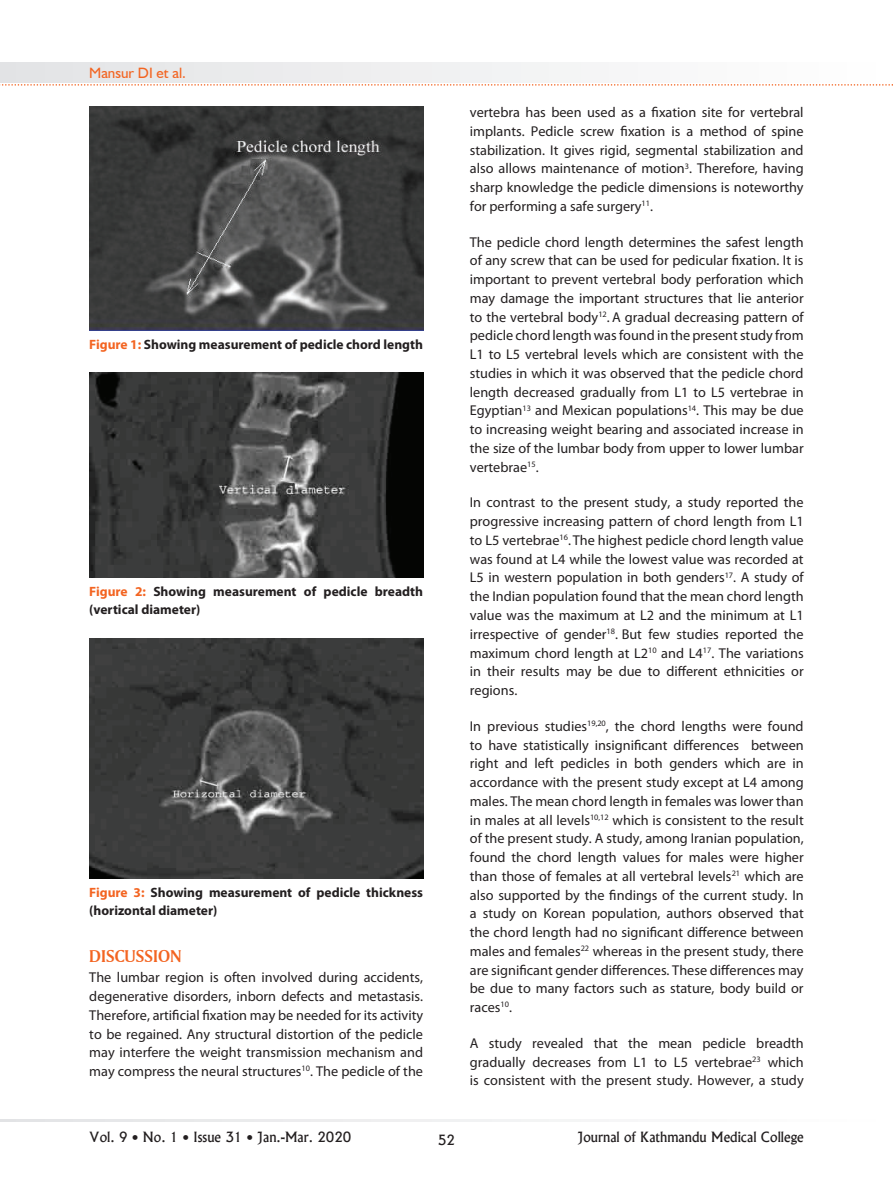
<style>
.page{position:relative;width:893px;height:1191px;background:#fff}
.page>*{position:absolute;margin:0;border:0;box-sizing:border-box;transform-origin:0 0}
.t1{font:18px "Amerigo BT Bold A";color:#f36421}
.t2{font:15px "Humanist 521 BT";color:#f36421}
.t3{font:14.25px/18.8px "Myriad Pro";color:#231f20;text-align:justify}
.t4{font:700 13.5px/18px "Myriad Pro";color:#231f20}
.t5{font:13.5px "Alaska";color:#231f20}
.s1{color:#f36421}
</style>
<div class="page">
<svg style="left:0;top:1119px;width:581px;height:2px"></svg>
<svg style="left:0;top:63px;width:893px;height:23px"></svg>
<img style="left:89px;top:106px;width:334px;height:225px">
<img style="left:89px;top:373px;width:334px;height:204px">
<img style="left:89px;top:638px;width:334px;height:240px">
<p class="t2" style="left:89px;top:63px;width:98px">Mansur DI et al.</p>
<p class="t4" style="left:89px;top:335px;width:335px"><span class="s1">Figure 1:</span> Showing measurement of pedicle chord length</p>
<p class="t4" style="left:89px;top:582px;width:335px"><span class="s1">Figure 2:</span> Showing measurement of pedicle breadth (vertical diameter)</p>
<p class="t4" style="left:89px;top:883px;width:335px"><span class="s1">Figure 3:</span> Showing measurement of pedicle thickness (horizontal diameter)</p>
<p class="t1" style="left:89px;top:945px;width:94px">DISCUSSION</p>
<p class="t3" style="left:89px;top:968px;width:335px">The lumbar region is often involved during accidents, degenerative disorders, inborn defects and metastasis.<br>Therefore, artificial fixation may be needed for its activity to be regained. Any structural distortion of the pedicle may interfere the weight transmission mechanism and may compress the neural structures<sup>10</sup>. The pedicle of the</p>
<p class="t3" style="left:470px;top:103px;width:335px">vertebra has been used as a fixation site for vertebral implants. Pedicle screw fixation is a method of spine stabilization. It gives rigid, segmental stabilization and also allows maintenance of motion<sup>3</sup>. Therefore, having sharp knowledge the pedicle dimensions is noteworthy for performing a safe surgery<sup>11</sup>.</p>
<p class="t3" style="left:470px;top:232px;width:335px">The pedicle chord length determines the safest length of any screw that can be used for pedicular fixation. It is important to prevent vertebral body perforation which may damage the important structures that lie anterior to the vertebral body<sup>12</sup>. A gradual decreasing pattern of pedicle chord length was found in the present study from L1 to L5 vertebral levels which are consistent with the studies in which it was observed that the pedicle chord length decreased gradually from L1 to L5 vertebrae in Egyptian<sup>13</sup> and Mexican populations<sup>14</sup>. This may be due to increasing weight bearing and associated increase in the size of the lumbar body from upper to lower lumbar vertebrae<sup>15</sup>.</p>
<p class="t3" style="left:470px;top:493px;width:335px">In contrast to the present study, a study reported the progressive increasing pattern of chord length from L1 to L5 vertebrae<sup>16</sup>.The highest pedicle chord length value was found at L4 while the lowest value was recorded at L5 in western population in both genders<sup>17</sup>. A study of the Indian population found that the mean chord length value was the maximum at L2 and the minimum at L1 irrespective of gender<sup>18</sup>. But few studies reported the maximum chord length at L2<sup>10</sup> and L4<sup>17</sup>. The variations in their results may be due to different ethnicities or regions.</p>
<p class="t3" style="left:470px;top:716px;width:335px">In previous studies<sup>19,20</sup>, the chord lengths were found to have statistically insignificant differences between right and left pedicles in both genders which are in accordance with the present study except at L4 among males. The mean chord length in females was lower than in males at all levels<sup>10,12</sup> which is consistent to the result of the present study. A study, among Iranian population, found the chord length values for males were higher than those of females at all vertebral levels<sup>21</sup> which are also supported by the findings of the current study. In a study on Korean population, authors observed that the chord length had no significant difference between males and females<sup>22</sup> whereas in the present study, there are significant gender differences. These differences may be due to many factors such as stature, body build or races<sup>10</sup>.</p>
<p class="t3" style="left:470px;top:1033px;width:335px">A study revealed that the mean pedicle breadth gradually decreases from L1 to L5 vertebrae<sup>23</sup> which is consistent with the present study. However, a study</p>
<p class="t5" style="left:89px;top:1129px;width:264px">Vol. 9 • No. 1 • Issue 31 • Jan.-Mar. 2020</p>
<p class="t5" style="left:438px;top:1131px;width:19px">52</p>
<p class="t5" style="left:578px;top:1129px;width:227px">Journal of Kathmandu Medical College</p>
</div>
